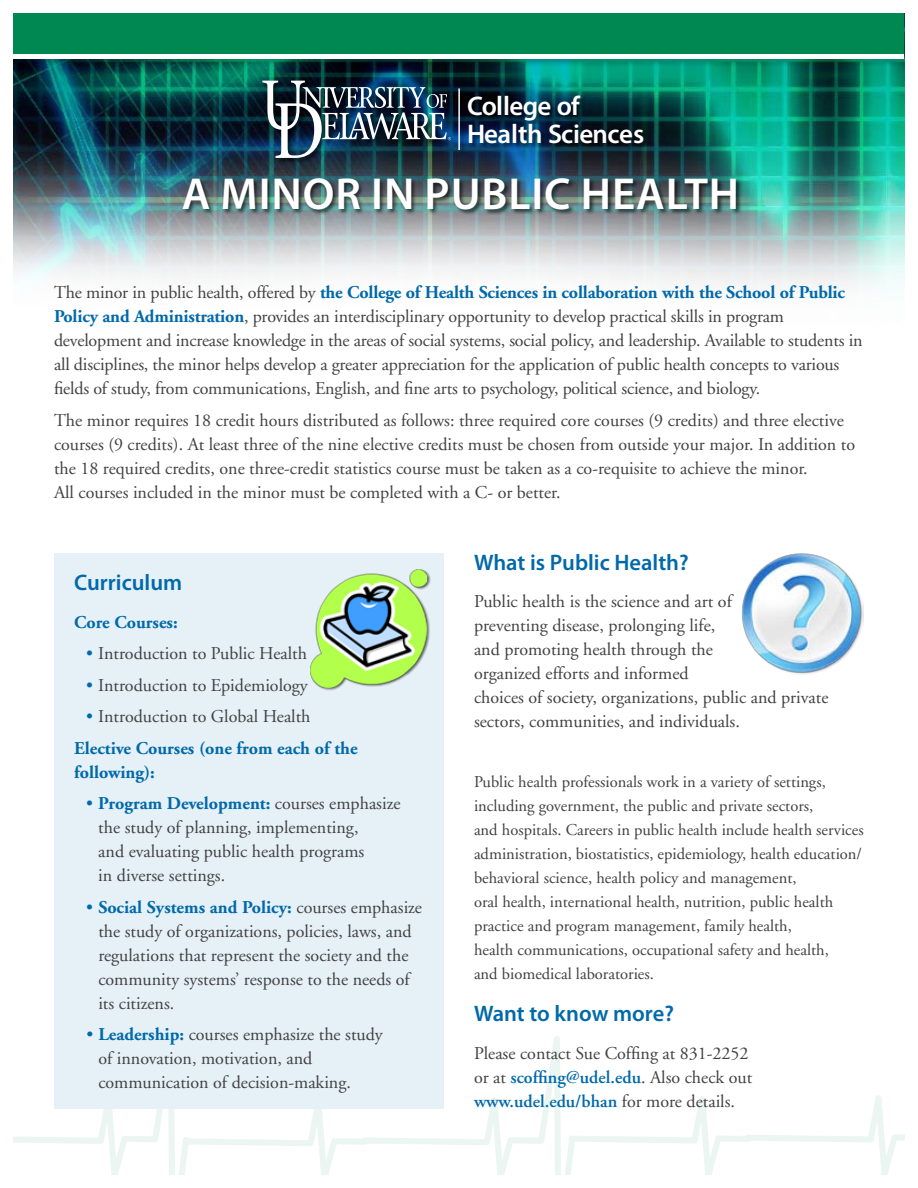
<style>
.page{position:relative;width:918px;height:1188px;background:#fff}
.page>*{position:absolute;margin:0;border:0;box-sizing:border-box;transform-origin:0 0}
.t1{font:600 45px "Myriad Pro";letter-spacing:.02em;color:#fff}
.t2{font:600 27px/28px "Myriad Pro";letter-spacing:-.02em;color:#fff}
.t3{font:600 22.5px "Myriad Pro";color:#0069aa}
.t4{font:18px/24px "Adobe Garamond";color:#414142}
.t5{font:700 18px/31.5px "Adobe Garamond";color:#0069aa}
.t6{font:16.5px/24px "Adobe Garamond";color:#414142}
.s1{font-weight:700;color:#0069aa}
.s2{color:#0069aa}
.s3{font-weight:400}
.s4{font-weight:400;color:#414142}
.s5{font-weight:600;color:#0069aa}
</style>
<div class="page">
<svg style="left:14px;top:1036px;width:890px;height:138px"></svg>
<div style="left:54px;top:553px;width:390px;height:555px;background:#e6f0f7"></div>
<div style="left:310px;top:569px;width:121px;height:122px;background:#000;opacity:.5"></div>
<img style="left:311px;top:570px;width:116px;height:117px">
<img style="left:14px;top:67px;width:890px;height:222px">
<div style="left:14px;top:40px;width:890px;height:27px;background:#000;opacity:.25"></div>
<div style="left:14px;top:40px;width:890px;height:18px;background:#fff"></div>
<div style="left:14px;top:14px;width:890px;height:40px;background:#008852"></div>
<div style="left:262px;top:80px;width:388px;height:84px;background:#000;opacity:.6"></div>
<hr style="left:458px;top:88px;width:2px;height:62px;background:#fff">
<img style="left:262px;top:81px;width:189px;height:77px">
<div style="left:182px;top:177px;width:560px;height:38px;background:#000;opacity:.6"></div>
<img style="left:742px;top:553px;width:122px;height:121px">
<h2 class="t2" style="left:467px;top:92px;width:179px">College of<br>Health Sciences</h2>
<h1 class="t1" style="left:182px;top:165px;width:553px">A Minor in Public Health</h1>
<p class="t4" style="left:54px;top:281px;width:810px">The minor in public health, offered by <span class="s1">the College of Health Sciences in collaboration with the School of Public Policy and Administration</span>, provides an interdisciplinary opportunity to develop practical skills in program development and increase knowledge in the areas of social systems, social policy, and leadership. Available to students in all disciplines, the minor helps develop a greater appreciation for the application of public health concepts to various fields of study, from communications, English, and fine arts to psychology, political science, and biology.</p>
<p class="t4" style="left:54px;top:408px;width:803px">The minor requires 18 credit hours distributed as follows: three required core courses (9 credits) and three elective courses (9 credits). At least three of the nine elective credits must be chosen from outside your major. In addition to the 18 required credits, one three-credit statistics course must be taken as a co-requisite to achieve the minor.<br>All courses included in the minor must be completed with a C- or better.</p>
<p class="t3" style="left:74px;top:568px;width:110px">Curriculum</p>
<p class="t5" style="left:74px;top:606px;width:105px">Core Courses:</p>
<p class="t4" style="left:86px;top:642px;width:222px"><span class="s2">•</span> Introduction to Public Health</p>
<p class="t4" style="left:86px;top:673px;width:223px"><span class="s2">•</span> Introduction to Epidemiology</p>
<p class="t5" style="left:74px;top:701px;width:285px;text-indent:12px"><span class="s3">•</span> <span class="s4">Introduction to Global Health<br></span>Elective Courses (one from each of the</p>
<p class="t5" style="left:74px;top:756px;width:82px">following):</p>
<p class="t4" style="left:98px;top:792px;width:304px;text-indent:-12px"><span class="s2">•</span> <span class="s1">Program Development:</span> courses emphasize the study of planning, implementing,<br>and evaluating public health programs<br>in diverse settings.</p>
<p class="t4" style="left:98px;top:895px;width:325px;text-indent:-12px"><span class="s2">•</span> <span class="s1">Social Systems and Policy:</span> courses emphasize the study of organizations, policies, laws, and regulations that represent the society and the community systems’ response to the needs of its citizens.</p>
<p class="t4" style="left:98px;top:1023px;width:286px;text-indent:-12px"><span class="s2">•</span> <span class="s1">Leadership:</span> courses emphasize the study of innovation, motivation, and communication of decision-making.</p>
<p class="t3" style="left:474px;top:548px;width:216px">What is Public Health?</p>
<p class="t4" style="left:474px;top:590px;width:356px">Public health is the science and art of<br>preventing disease, prolonging life,<br>and promoting health through the<br>organized efforts and informed<br>choices of society, organizations, public and private sectors, communities, and individuals.</p>
<p class="t6" style="left:474px;top:771px;width:391px">Public health professionals work in a variety of settings, including government, the public and private sectors,<br>and hospitals. Careers in public health include health services administration, biostatistics, epidemiology, health education/ behavioral science, health policy and management,<br>oral health, international health, nutrition, public health practice and program management, family health,<br>health communications, occupational safety and health,<br>and biomedical laboratories.</p>
<p class="t3" style="left:474px;top:999px;width:202px">Want to know more?</p>
<p class="t4" style="left:474px;top:1042px;width:280px">Please contact Sue Coffing at 831-2252 or at <span class="s5">scoffing@udel.edu</span>. Also check out <span class="s5">www.udel.edu/bhan</span> for more details.</p>
</div>
